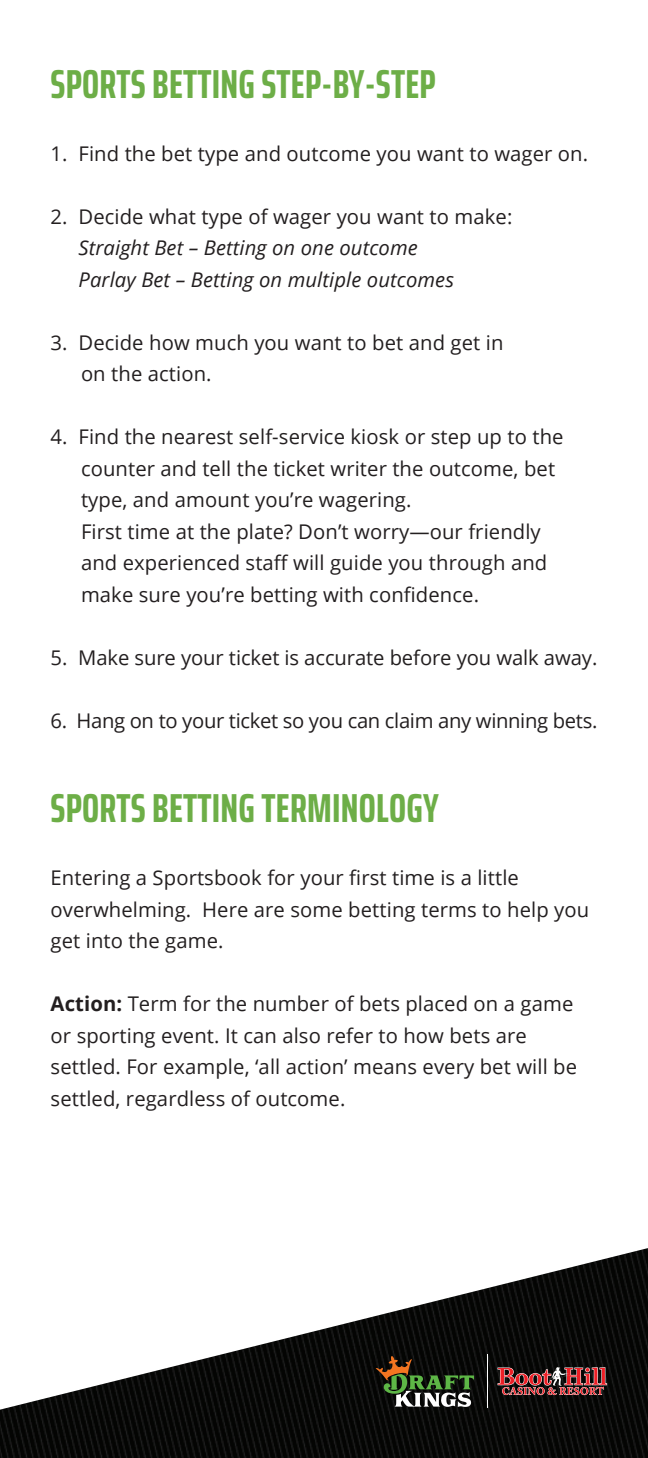
<style>
.page{position:relative;width:648px;height:1458px;background:#fff}
.page>*{position:absolute;margin:0;border:0;box-sizing:border-box;transform-origin:0 0}
.t1{font:700 extra-condensed 40.5px "Saira";letter-spacing:.005em;color:#6dae47}
.t2{font:20.25px/31.5px "Open Sans";letter-spacing:.005em;color:#231f20}
.t3{font:italic 20.25px/31.5px "Open Sans";letter-spacing:.005em;color:#231f20}
.t4{font:20.25px "Open Sans";letter-spacing:-.015em;color:#231f20}
.s1{font-style:normal}
.s2{font-weight:700}
</style>
<div class="page">
<img style="left:0;top:1410px;width:648px;height:48px">
<svg style="left:0;top:1248px;width:648px;height:162px"></svg>
<hr style="left:487px;top:1354px;width:1px;height:54px;background:#fff">
<svg style="left:376px;top:1356px;width:98px;height:51px;background:#3f4530"></svg>
<svg style="left:498px;top:1367px;width:109px;height:28px;background:#7c3f40"></svg>
<p class="t1" style="left:51px;top:53px;width:387px">SPORTS BETTING STEP-BY-STEP</p>
<p class="t2" style="left:51px;top:137px;width:539px">1. Find the bet type and outcome you want to wager on.</p>
<p class="t3" style="left:79px;top:200px;width:435px;text-indent:-28px"><span class="s1">2. Decide what type of wager you want to make:<br></span>Straight Bet – Betting on one outcome<br>Parlay Bet – Betting on multiple outcomes</p>
<p class="t2" style="left:81px;top:326px;width:424px;text-indent:-30px">3. Decide how much you want to bet and get in on the action.</p>
<p class="t2" style="left:81px;top:421px;width:484px;text-indent:-30px">4. Find the nearest self-service kiosk or step up to the counter and tell the ticket writer the outcome, bet type, and amount you’re wagering.<br>First time at the plate? Don’t worry—our friendly and experienced staff will guide you through and make sure you’re betting with confidence.</p>
<p class="t2" style="left:51px;top:641px;width:548px">5. Make sure your ticket is accurate before you walk away.</p>
<p class="t4" style="left:51px;top:706px;width:548px">6. Hang on to your ticket so you can claim any winning bets.</p>
<p class="t1" style="left:51px;top:777px;width:390px">SPORTS BETTING TERMINOLOGY</p>
<p class="t2" style="left:51px;top:862px;width:540px">Entering a Sportsbook for your first time is a little overwhelming. Here are some betting terms to help you get into the game.</p>
<p class="t2" style="left:51px;top:988px;width:528px"><span class="s2">Action:</span> Term for the number of bets placed on a game or sporting event. It can also refer to how bets are settled. For example, ‘all action’ means every bet will be settled, regardless of outcome.</p>
</div>
